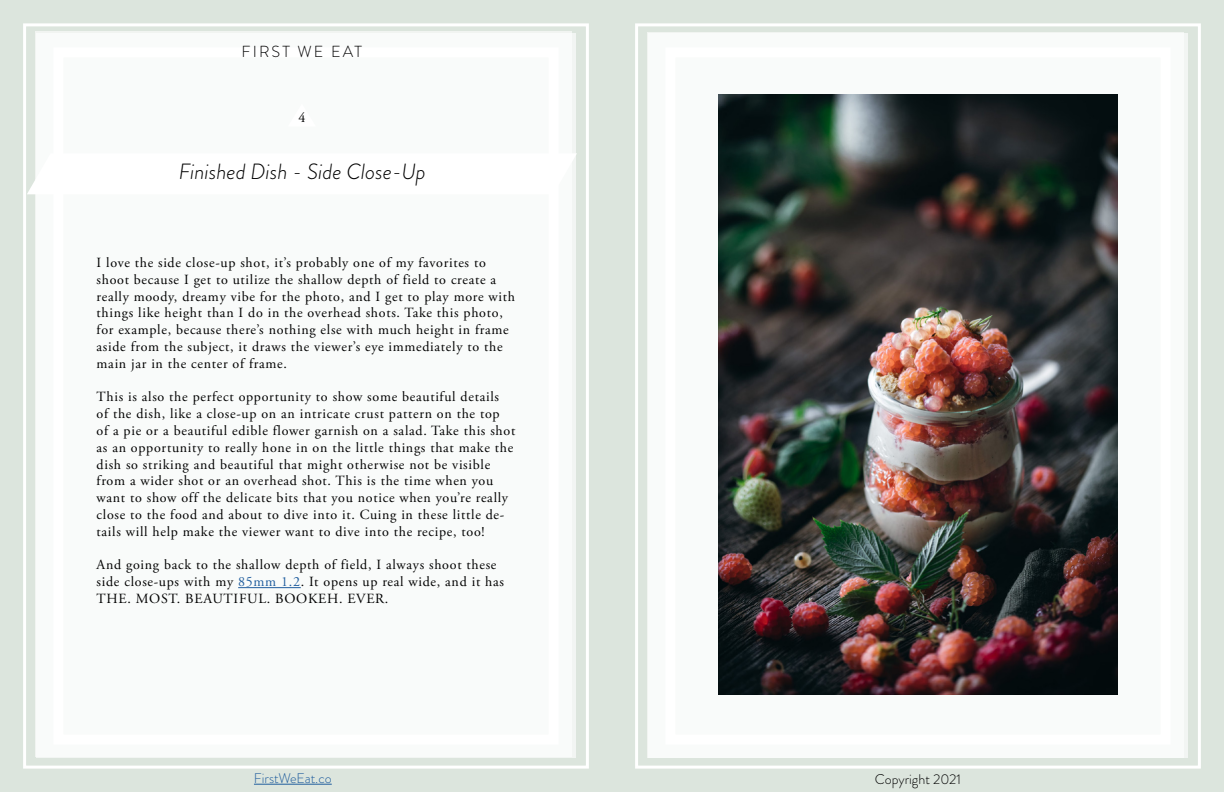
<style>
.page{position:relative;width:1224px;height:792px;background:#dce5dd}
.page>*{position:absolute;margin:0;border:0;box-sizing:border-box;transform-origin:0 0}
.t1{font:italic 300 22px "Brandon Grotesque";color:#000}
.t2{font:300 16px "Brandon Grotesque";letter-spacing:.13em;color:#000}
.t3{font:14px/16.8px "Adobe Garamond Pro";letter-spacing:.05em;color:#000}
.t4{font:300 14px "Brandon Grotesque";letter-spacing:-.005em;color:#215e9e}
.t5{font:300 14px "Brandon Grotesque";color:#000}
.s1{color:#215e9e}
</style>
<div class="page">
<div style="left:23px;top:23px;width:566px;height:746px;border:3px solid #fff"></div>
<hr style="left:254px;top:784px;width:78px;height:1px;background:#215e9e">
<div style="left:635px;top:23px;width:566px;height:746px;border:3px solid #fff"></div>
<div style="left:648px;top:32px;width:536px;height:726px;background:#fff"></div>
<div style="left:36px;top:32px;width:536px;height:725px;background:#fff"></div>
<svg style="left:27px;top:153px;width:550px;height:41px"></svg>
<hr style="left:238px;top:587px;width:63px;height:1px;background:#215e9e">
<img style="left:718px;top:94px;width:400px;height:600px">
<p class="t2" style="left:242px;top:41px;width:122px">FIRST WE EAT</p>
<p class="t3" style="left:298px;top:110px;width:8px">4</p>
<h1 class="t1" style="left:179px;top:156px;width:248px">Finished Dish - Side Close-Up</h1>
<p class="t3" style="left:97px;top:255px;width:420px">I love the side close-up shot, it’s probably one of my favorites to shoot because I get to utilize the shallow depth of field to create a really moody, dreamy vibe for the photo, and I get to play more with things like height than I do in the overhead shots. Take this photo, for example, because there’s nothing else with much height in frame aside from the subject, it draws the viewer’s eye immediately to the main jar in the center of frame.</p>
<p class="t3" style="left:97px;top:389px;width:420px">This is also the perfect opportunity to show some beautiful details<br>of the dish, like a close-up on an intricate crust pattern on the top<br>of a pie or a beautiful edible flower garnish on a salad. Take this shot as an opportunity to really hone in on the little things that make the dish so striking and beautiful that might otherwise not be visible from a wider shot or an overhead shot. This is the time when you want to show off the delicate bits that you notice when you’re really close to the food and about to dive into it. Cuing in these little de&shy;tails will help make the viewer want to dive into the recipe, too!</p>
<p class="t3" style="left:97px;top:557px;width:409px">And going back to the shallow depth of field, I always shoot these side close-ups with my <span class="s1">85mm 1.2</span>. It opens up real wide, and it has<br>THE. MOST. BEAUTIFUL. BOOKEH. EVER.</p>
<p class="t4" style="left:254px;top:768px;width:79px">FirstWeEat.co</p>
<p class="t5" style="left:875px;top:769px;width:88px">Copyright 2021</p>
</div>
